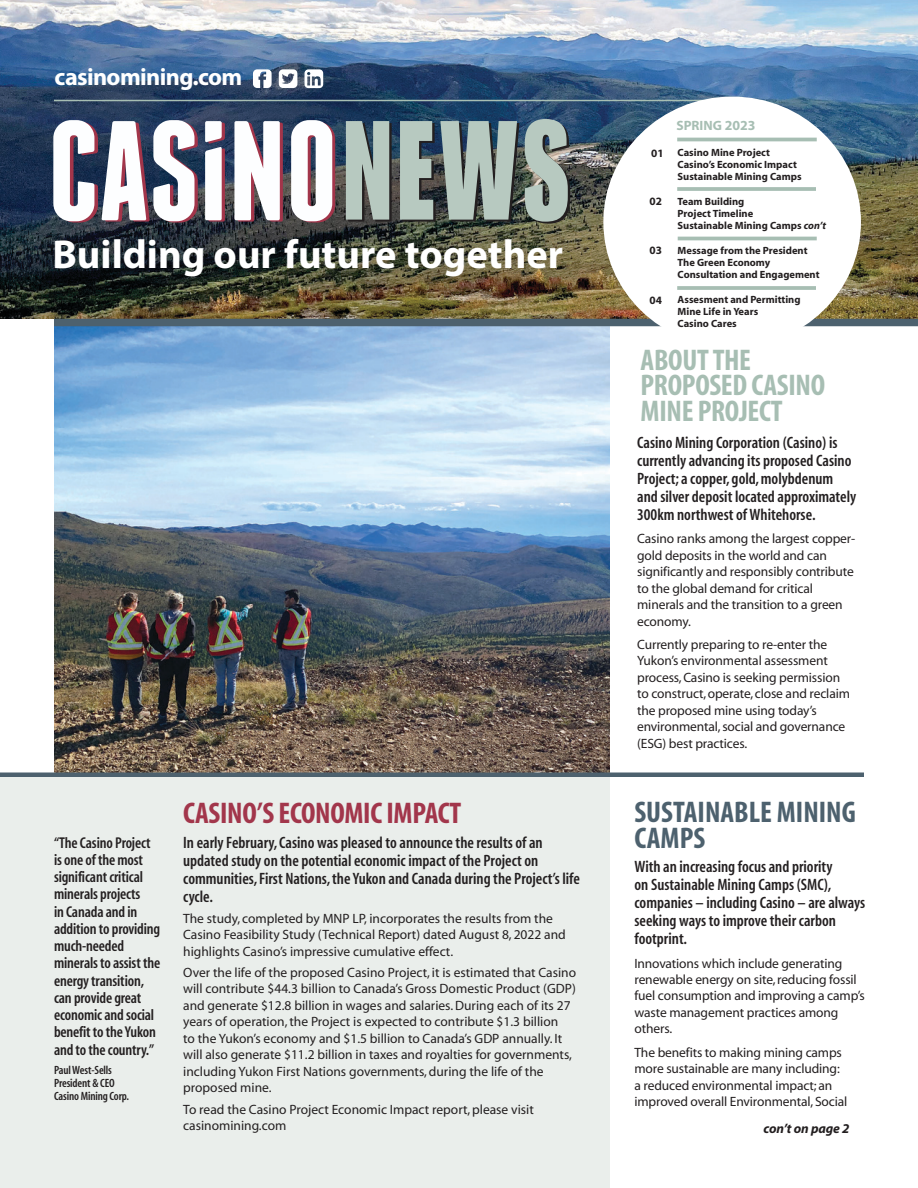
<style>
.page{position:relative;width:918px;height:1188px;background:#fff}
.page>*{position:absolute;margin:0;border:0;box-sizing:border-box;transform-origin:0 0}
.t1{font:700 40.5px "Myriad Pro";color:#fff}
.t2{font:700 condensed 30px/25.5px "Myriad";letter-spacing:-.01em;color:#a7beb3}
.t3{font:700 condensed 30px "Myriad";letter-spacing:-.01em;color:#a2364b}
.t4{font:700 condensed 30px/25.5px "Myriad";color:#4d616e}
.t5{font:700 24.15px "Myriad Pro";letter-spacing:-.025em;color:#fff}
.t6{font:600 condensed 16.5px/18px "Myriad";color:#231f20}
.t7{font:600 condensed 15.75px/17.2px "Myriad";letter-spacing:-.01em;color:#231f20}
.t8{font:13.5px/16.5px "Myriad";letter-spacing:-.01em;color:#231f20}
.t9{font:italic 700 13.5px "Myriad";letter-spacing:-.01em;color:#231f20}
.t10{font:700 13.5px "Myriad";color:#a7beb3}
.t11{font:600 condensed 12px/12.8px "Myriad";letter-spacing:-.01em;color:#231f20}
.t12{font:700 11.25px "Myriad";color:#231f20}
.t13{font:700 10.5px/12px "Myriad";color:#231f20}
.s1{font-size:13.8px}
.s2{font-style:italic}
</style>
<div class="page">
<img style="left:54px;top:326px;width:555px;height:446px">
<img style="left:0;top:0;width:918px;height:319px">
<div style="left:0;top:778px;width:609px;height:410px;background:#eaeeeb"></div>
<div style="left:54px;top:319px;width:864px;height:7px;background:#4d616e"></div>
<svg style="left:305px;top:69px;width:18px;height:19px"></svg>
<svg style="left:253px;top:69px;width:19px;height:19px"></svg>
<svg style="left:279px;top:69px;width:18px;height:19px"></svg>
<hr style="left:54px;top:100px;width:653px;height:1px;background:#a7beb3">
<div style="left:603px;top:97px;width:258px;height:250px;background:#fff;border-radius:50%"></div>
<hr style="left:677px;top:187px;width:139px;height:4px;background:#b1c5bc">
<hr style="left:678px;top:237px;width:139px;height:3px;background:#a7beb3">
<hr style="left:677px;top:286px;width:139px;height:4px;background:#b1c5bc">
<hr style="left:677px;top:138px;width:140px;height:3px;background:#a7beb3">
<div style="left:0;top:772px;width:864px;height:5px;background:#4d616e"></div>
<svg style="left:53px;top:120px;width:145px;height:103px"></svg>
<svg style="left:234px;top:121px;width:49px;height:101px"></svg>
<svg style="left:291px;top:120px;width:44px;height:103px"></svg>
<svg style="left:205px;top:121px;width:20px;height:101px"></svg>
<svg style="left:346px;top:119px;width:224px;height:105px;background:#899894"></svg>
<h3 class="t5" style="left:55px;top:61px;width:189px">casinomining.com</h3>
<h1 class="t1" style="left:52px;top:228px;width:512px">Building our future together</h1>
<p class="t7" style="left:54px;top:834px;width:108px">“The Casino Project is one of the most significant critical minerals projects<br>in Canada and in addition to providing much-needed minerals to assist the energy transition, can provide great economic and social benefit to the Yukon and to the country.”</p>
<p class="t11" style="left:54px;top:1064px;width:77px">Paul West-Sells<br>President &amp; CEO<br>Casino Mining Corp.</p>
<h2 class="t3" style="left:183px;top:798px;width:279px">CASINO’S ECONOMIC IMPACT</h2>
<p class="t6" style="left:183px;top:834px;width:398px">In early February, Casino was pleased to announce the results of an updated study on the potential economic impact of the Project on communities, First Nations, the Yukon and Canada during the Project’s life cycle.</p>
<p class="t8" style="left:183px;top:911px;width:384px">The study, completed by MNP LP, incorporates the results from the<br>Casino Feasibility Study (Technical Report) dated August 8, 2022 and highlights Casino’s impressive cumulative effect.</p>
<p class="t8" style="left:183px;top:965px;width:395px">Over the life of the proposed Casino Project, it is estimated that Casino will contribute $44.3 billion to Canada’s Gross Domestic Product (GDP) and generate $12.8 billion in wages and salaries. During each of its 27 years of operation, the Project is expected to contribute $1.3 billion<br>to the Yukon’s economy and $1.5 billion to Canada’s GDP annually. It will also generate $11.2 billion in taxes and royalties for governments, including Yukon First Nations governments, during the life of the proposed mine.</p>
<p class="t8" style="left:183px;top:1101px;width:352px">To read the Casino Project Economic Impact report, please visit casinomining.com</p>
<p class="t12" style="left:651px;top:147px;width:14px">01</p>
<p class="t12" style="left:650px;top:195px;width:14px">02</p>
<p class="t12" style="left:650px;top:245px;width:14px">03</p>
<p class="t12" style="left:650px;top:294px;width:14px">04</p>
<p class="t10" style="left:676px;top:119px;width:81px">SPRING <span class="s1">2023</span></p>
<p class="t13" style="left:678px;top:147px;width:125px">Casino Mine Project<br>Casino’s Economic Impact<br>Sustainable Mining Camps</p>
<p class="t13" style="left:678px;top:195px;width:150px">Team Building<br>Project Timeline<br>Sustainable Mining Camps <span class="s2">con’t</span></p>
<p class="t13" style="left:678px;top:245px;width:143px">Message from the President<br>The Green Economy<br>Consultation and Engagement</p>
<p class="t13" style="left:678px;top:294px;width:124px">Assesment and Permitting<br>Mine Life in Years<br>Casino Cares</p>
<h2 class="t2" style="left:641px;top:348px;width:186px">ABOUT THE<br>PROPOSED CASINO<br>MINE PROJECT</h2>
<p class="t6" style="left:637px;top:434px;width:221px">Casino Mining Corporation (Casino) is currently advancing its proposed Casino Project; a copper, gold, molybdenum and silver deposit located approximately 300km northwest of Whitehorse.</p>
<p class="t8" style="left:637px;top:531px;width:220px">Casino ranks among the largest copper&shy;gold deposits in the world and can significantly and responsibly contribute to the global demand for critical minerals and the transition to a green economy.</p>
<p class="t8" style="left:637px;top:637px;width:214px">Currently preparing to re-enter the Yukon’s environmental assessment process, Casino is seeking permission to construct, operate, close and reclaim the proposed mine using today’s environmental, social and governance (ESG) best practices.</p>
<h2 class="t4" style="left:634px;top:800px;width:223px">SUSTAINABLE MINING<br>CAMPS</h2>
<p class="t6" style="left:634px;top:858px;width:232px">With an increasing focus and priority<br>on Sustainable Mining Camps (SMC), companies – including Casino – are always seeking ways to improve their carbon footprint.</p>
<p class="t8" style="left:634px;top:955px;width:232px">Innovations which include generating renewable energy on site, reducing fossil fuel consumption and improving a camp’s waste management practices among others.</p>
<p class="t8" style="left:634px;top:1045px;width:214px">The benefits to making mining camps more sustainable are many including: a reduced environmental impact; an improved overall Environmental, Social</p>
<p class="t9" style="left:764px;top:1122px;width:88px">con’t on page 2</p>
</div>
